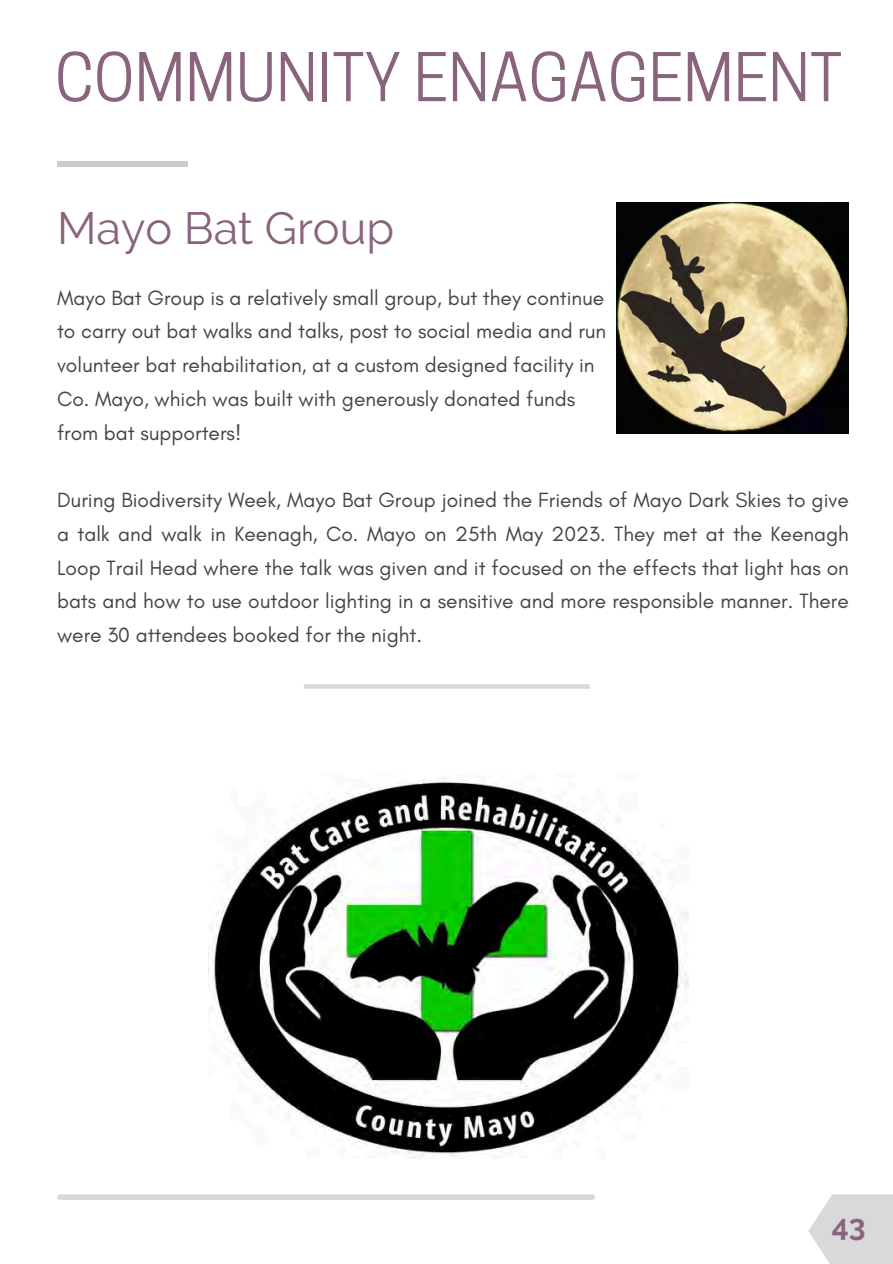
<style>
.page{position:relative;width:893px;height:1264px;background:#fff}
.page>*{position:absolute;margin:0;border:0;box-sizing:border-box;transform-origin:0 0}
.t1{font:63px "Cooper Hewitt";color:#89647d}
.t2{font:45px "Raleway";color:#89647d}
.t3{font:700 30px "Raleway";color:#89647d}
.t4{font:21px/33.8px "Glacial Indifference";color:#444440;text-align:justify}
</style>
<div class="page">
<div style="left:57px;top:161px;width:130px;height:5px;background:#ccc"></div>
<div style="left:60px;top:1194px;width:532px;height:5px;background:#d9d9d9"></div>
<svg style="left:808px;top:1194px;width:84px;height:69px;background:#dedede"></svg>
<img style="left:616px;top:202px;width:232px;height:232px">
<img style="left:208px;top:778px;width:481px;height:380px">
<hr style="left:304px;top:684px;width:285px;height:4px;background:#d9d9d9">
<p class="t1" style="left:55px;top:54px;width:789px">COMMUNITY ENAGAGEMENT</p>
<p class="t2" style="left:57px;top:202px;width:338px">Mayo Bat Group</p>
<p class="t4" style="left:57px;top:280px;width:549px">Mayo Bat Group is a relatively small group, but they continue</p>
<p class="t4" style="left:57px;top:314px;width:550px">to carry out bat walks and talks, post to social media and run</p>
<p class="t4" style="left:57px;top:348px;width:539px">volunteer bat rehabilitation, at a custom designed facility in</p>
<p class="t4" style="left:57px;top:381px;width:519px">Co. Mayo, which was built with generously donated funds</p>
<p class="t4" style="left:57px;top:415px;width:186px">from bat supporters!</p>
<p class="t4" style="left:57px;top:483px;width:793px">During Biodiversity Week, Mayo Bat Group joined the Friends of Mayo Dark Skies to give a talk and walk in Keenagh, Co. Mayo on 25th May 2023. They met at the Keenagh Loop Trail Head where the talk was given and it focused on the effects that light has on bats and how to use outdoor lighting in a sensitive and more responsible manner. There were 30 attendees booked for the night.</p>
<p class="t3" style="left:831px;top:1208px;width:35px">43</p>
</div>
